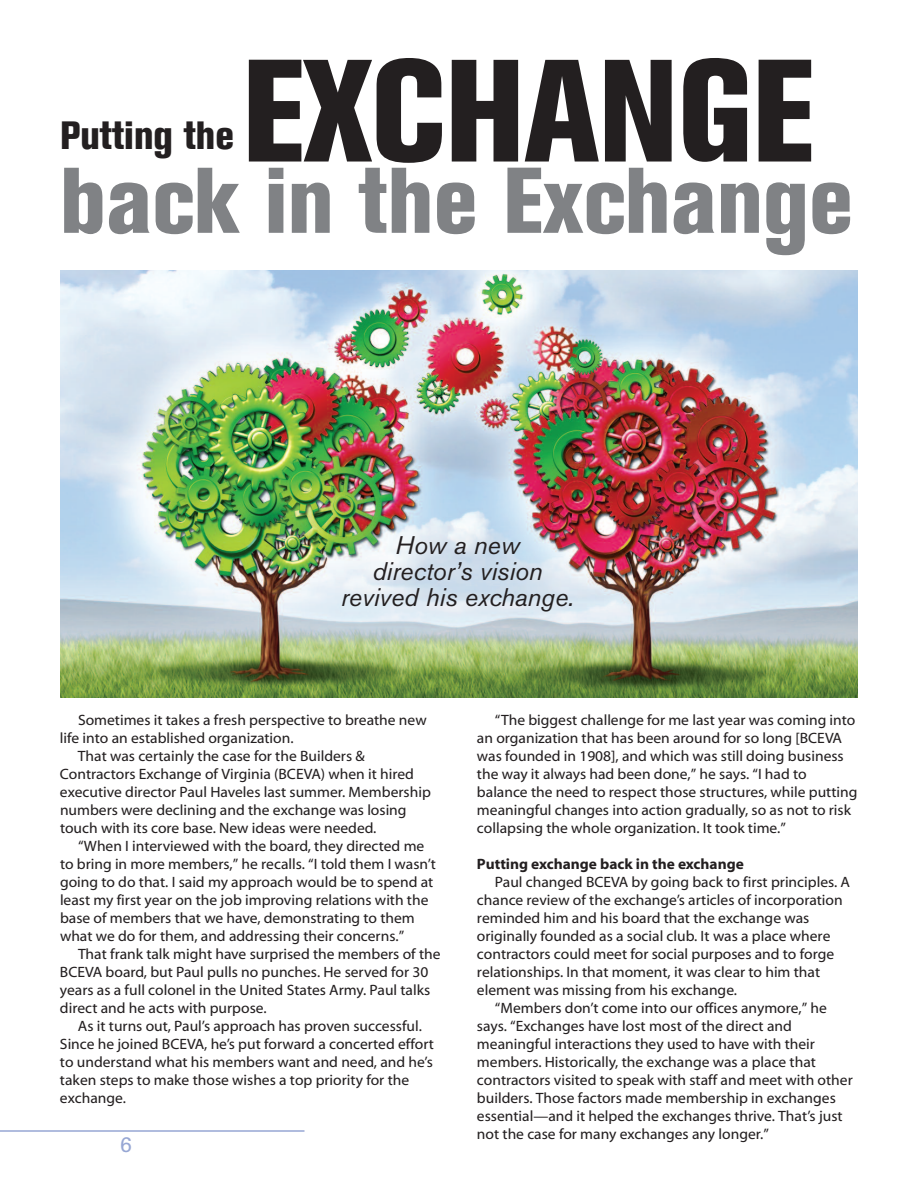
<style>
.page{position:relative;width:918px;height:1188px;background:#fff}
.page>*{position:absolute;margin:0;border:0;box-sizing:border-box;transform-origin:0 0}
.t1{font:800 condensed 144px "Akzidenz Grotesk BE";letter-spacing:-.01em;color:#231f20}
.t2{font:800 condensed 92.1px "Akzidenz Grotesk BE";color:#808285}
.t3{font:800 condensed 39px "Akzidenz Grotesk BE";color:#231f20}
.t4{font:italic 25.35px/26.1px "Akzidenz Grotesk BE";color:#231f20;text-align:center}
.t5{font:21px "Univers LT Std";color:#97a7d4}
.t6{font:15px/18px "Myriad Web Pro";color:#231f20}
.t7{font:700 15px "Myriad Web Pro";color:#231f20}
</style>
<div class="page">
<img style="left:60px;top:270px;width:798px;height:428px">
<hr style="left:0;top:1130px;width:304px;height:2px;background:#97a7d4">
<h1 class="t1" style="left:242px;top:60px;width:574px">EXCHANGE</h1>
<h3 class="t3" style="left:60px;top:121px;width:176px">Putting the</h3>
<h2 class="t2" style="left:60px;top:168px;width:795px">back in the Exchange</h2>
<h3 class="t4" style="left:341px;top:535px;width:234px">How a new<br>director’s vision revived his exchange.</h3>
<p class="t6" style="left:78px;top:711px;width:350px">Sometimes it takes a fresh perspective to breathe new</p>
<p class="t6" style="left:60px;top:729px;width:235px">life into an established organization.</p>
<p class="t6" style="left:78px;top:747px;width:288px">That was certainly the case for the Builders &amp;</p>
<p class="t6" style="left:60px;top:765px;width:355px">Contractors Exchange of Virginia (BCEVA) when it hired</p>
<p class="t6" style="left:60px;top:783px;width:372px">executive director Paul Haveles last summer. Membership</p>
<p class="t6" style="left:60px;top:801px;width:348px">numbers were declining and the exchange was losing</p>
<p class="t6" style="left:60px;top:819px;width:318px">touch with its core base. New ideas were needed.</p>
<p class="t6" style="left:78px;top:837px;width:348px">“When I interviewed with the board, they directed me</p>
<p class="t6" style="left:60px;top:855px;width:377px">to bring in more members,” he recalls. “I told them I wasn’t</p>
<p class="t6" style="left:60px;top:873px;width:375px">going to do that. I said my approach would be to spend at</p>
<p class="t6" style="left:60px;top:891px;width:370px">least my first year on the job improving relations with the</p>
<p class="t6" style="left:60px;top:909px;width:356px">base of members that we have, demonstrating to them</p>
<p class="t6" style="left:60px;top:927px;width:346px">what we do for them, and addressing their concerns.”</p>
<p class="t6" style="left:78px;top:945px;width:364px">That frank talk might have surprised the members of the</p>
<p class="t6" style="left:60px;top:963px;width:370px">BCEVA board, but Paul pulls no punches. He served for 30</p>
<p class="t6" style="left:60px;top:981px;width:372px">years as a full colonel in the United States Army. Paul talks</p>
<p class="t6" style="left:60px;top:999px;width:208px">direct and he acts with purpose.</p>
<p class="t6" style="left:78px;top:1017px;width:346px">As it turns out, Paul’s approach has proven successful.</p>
<p class="t6" style="left:60px;top:1035px;width:375px">Since he joined BCEVA, he’s put forward a concerted effort</p>
<p class="t6" style="left:60px;top:1053px;width:374px">to understand what his members want and need, and he’s</p>
<p class="t6" style="left:60px;top:1071px;width:351px">taken steps to make those wishes a top priority for the</p>
<p class="t6" style="left:60px;top:1089px;width:67px">exchange.</p>
<h3 class="t5" style="left:120px;top:1137px;width:13px">6</h3>
<p class="t6" style="left:477px;top:711px;width:382px;text-indent:18px">“The biggest challenge for me last year was coming into an organization that has been around for so long [BCEVA was founded in 1908], and which was still doing business the way it always had been done,” he says. “I had to balance the need to respect those structures, while putting meaningful changes into action gradually, so as not to risk collapsing the whole organization. It took time.”</p>
<p class="t7" style="left:477px;top:855px;width:268px">Putting exchange back in the exchange</p>
<p class="t6" style="left:495px;top:873px;width:357px">Paul changed BCEVA by going back to first principles. A</p>
<p class="t6" style="left:477px;top:891px;width:367px">chance review of the exchange’s articles of incorporation</p>
<p class="t6" style="left:477px;top:909px;width:334px">reminded him and his board that the exchange was</p>
<p class="t6" style="left:477px;top:927px;width:355px">originally founded as a social club. It was a place where</p>
<p class="t6" style="left:477px;top:945px;width:359px">contractors could meet for social purposes and to forge</p>
<p class="t6" style="left:477px;top:963px;width:345px">relationships. In that moment, it was clear to him that</p>
<p class="t6" style="left:477px;top:981px;width:262px">element was missing from his exchange.</p>
<p class="t6" style="left:495px;top:999px;width:333px">“Members don’t come into our offices anymore,” he</p>
<p class="t6" style="left:477px;top:1017px;width:316px">says. “Exchanges have lost most of the direct and</p>
<p class="t6" style="left:477px;top:1035px;width:339px">meaningful interactions they used to have with their</p>
<p class="t6" style="left:477px;top:1053px;width:341px">members. Historically, the exchange was a place that</p>
<p class="t6" style="left:477px;top:1071px;width:377px">contractors visited to speak with staff and meet with other</p>
<p class="t6" style="left:477px;top:1089px;width:360px">builders. Those factors made membership in exchanges</p>
<p class="t6" style="left:477px;top:1107px;width:367px">essential—and it helped the exchanges thrive. That’s just</p>
<p class="t6" style="left:477px;top:1125px;width:293px">not the case for many exchanges any longer.”</p>
</div>
